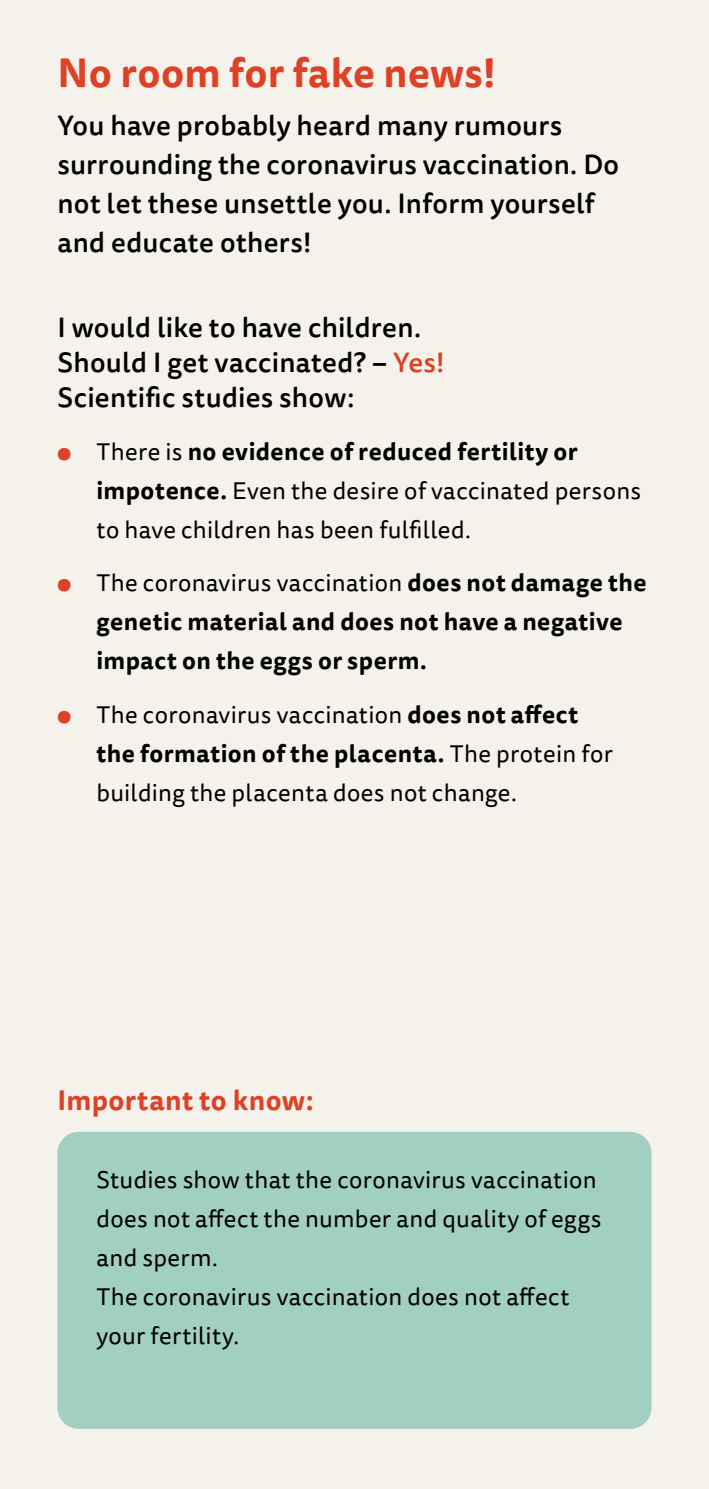
<style>
.page{position:relative;width:709px;height:1489px;background:#fff}
.page>*{position:absolute;margin:0;border:0;box-sizing:border-box;transform-origin:0 0}
.t1{font:700 40px "Tisa Sans Pro";letter-spacing:.01em;color:#df4127}
.t2{font:500 27.5px/39px "Tisa Sans Pro";letter-spacing:.01em;color:#000}
.t3{font:700 27.5px "Tisa Sans Pro";letter-spacing:.015em;color:#df4127}
.t4{font:24px/39px "Tisa Sans Pro";letter-spacing:.015em;color:#000}
.t5{font:700 24px/39px "Tisa Sans Pro";letter-spacing:.02em;color:#000}
.s1{color:#df4127}
.s2{font-weight:700}
.s3{font-weight:400;color:#df4127}
.s4{font-weight:400}
</style>
<div class="page">
<div style="left:0;top:0;width:709px;height:1488px;background:#f5f2eb"></div>
<div style="left:57px;top:1131px;width:594px;height:297px;background:#a1cfc1;border-radius:21px"></div>
<h1 class="t1" style="left:57px;top:43px;width:440px">No room for fake news!</h1>
<p class="t2" style="left:57px;top:107px;width:563px">You have probably heard many rumours surrounding the coronavirus vaccination. Do not let these unsettle you. Inform yourself and educate others!</p>
<p class="t2" style="left:57px;top:310px;width:389px;line-height:35px">I would like to have children.<br>Should I get vaccinated? − <span class="s1">Yes!<br></span>Scientific studies show:</p>
<p class="t4" style="left:96px;top:433px;width:546px;text-indent:-39px"><span class="s1">●</span> There is <span class="s2">no evidence of reduced fertility or impotence.</span> Even the desire of vaccinated persons to have children has been fulfilled.</p>
<p class="t5" style="left:96px;top:563px;width:552px;text-indent:-39px"><span class="s3">●</span> <span class="s4">The coronavirus vaccination</span> does not damage the genetic material and does not have a negative impact on the eggs or sperm.</p>
<p class="t4" style="left:96px;top:695px;width:518px;text-indent:-39px"><span class="s1">●</span> The coronavirus vaccination <span class="s2">does not affect the formation of the placenta.</span> The protein for building the placenta does not change.</p>
<p class="t3" style="left:57px;top:1080px;width:258px">Important to know:</p>
<p class="t4" style="left:96px;top:1161px;width:506px">Studies show that the coronavirus vaccination does not affect the number and quality of eggs and sperm.<br>The coronavirus vaccination does not affect your fertility.</p>
</div>
